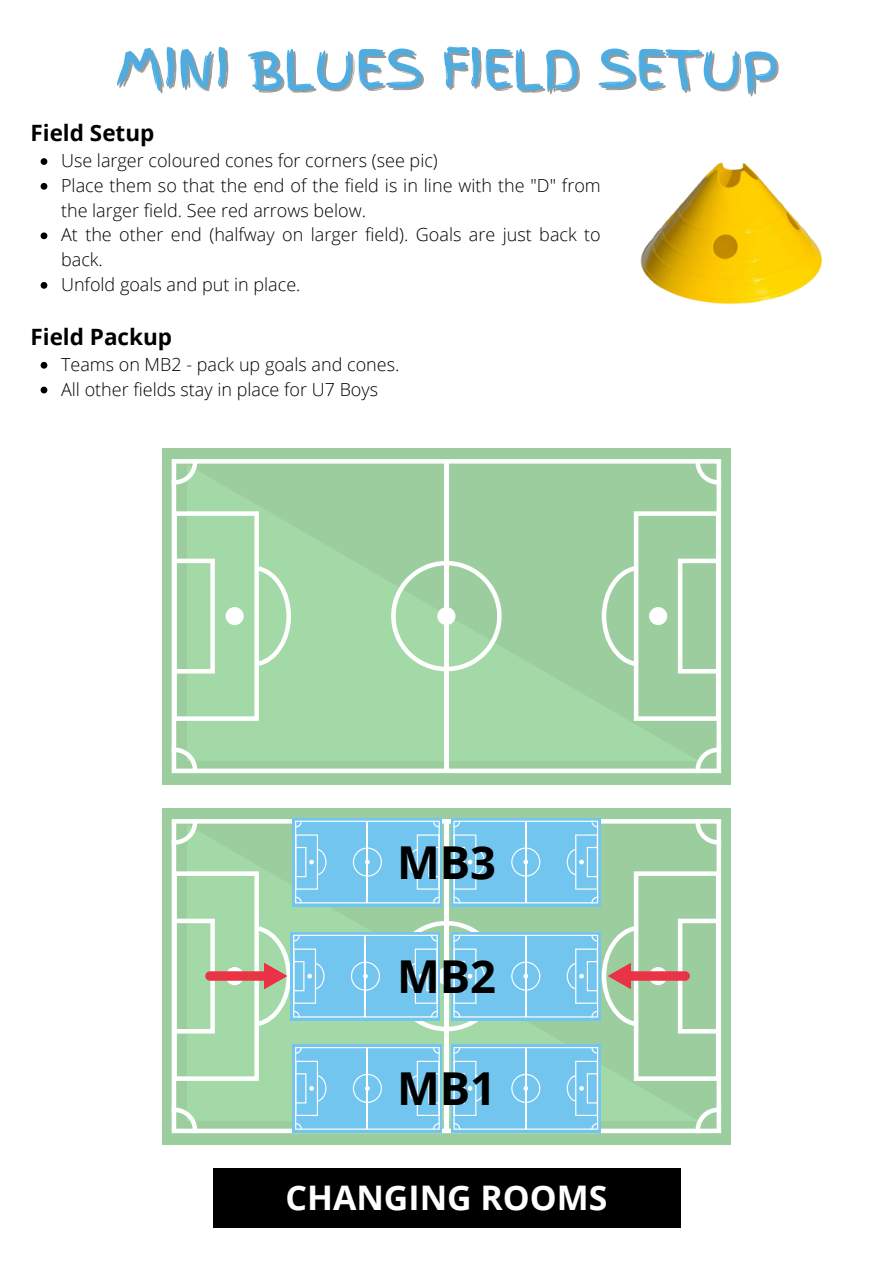
<style>
.page{position:relative;width:894px;height:1264px;background:#fff}
.page>*{position:absolute;margin:0;border:0;box-sizing:border-box;transform-origin:0 0}
.t1{font:52.5px "Finger Paint";color:#4face0}
.t2{font:700 45.3px "Open Sans";color:#000}
.t3{font:700 33.9px "Open Sans";color:#fff}
.t4{font:700 22.5px "Open Sans";color:#000}
.t5{font:300 18px/24.8px "Open Sans";color:#000}
</style>
<div class="page">
<div style="left:162px;top:807px;width:568px;height:337px;background:#9ccd9e"></div>
<div style="left:213px;top:1167px;width:467px;height:60px;background:#000"></div>
<div style="left:162px;top:448px;width:568px;height:336px;background:#9ccd9e"></div>
<svg style="left:172px;top:459px;width:549px;height:314px"></svg>
<hr style="left:444px;top:462px;width:4px;height:307px;background:#fff">
<svg style="left:391px;top:561px;width:110px;height:110px"></svg>
<div style="left:437px;top:607px;width:18px;height:18px;background:#fff;border-radius:50%"></div>
<div style="left:649px;top:607px;width:18px;height:18px;background:#fff;border-radius:50%"></div>
<div style="left:225px;top:607px;width:18px;height:18px;background:#fff;border-radius:50%"></div>
<svg style="left:695px;top:747px;width:26px;height:26px"></svg>
<svg style="left:172px;top:747px;width:25px;height:26px"></svg>
<svg style="left:695px;top:459px;width:26px;height:25px"></svg>
<svg style="left:172px;top:459px;width:25px;height:25px"></svg>
<div style="left:292px;top:817px;width:150px;height:89px;background:#72c5ef"></div>
<div style="left:451px;top:817px;width:149px;height:89px;background:#72c5ef"></div>
<svg style="left:172px;top:819px;width:549px;height:314px"></svg>
<img style="left:640px;top:162px;width:182px;height:143px">
<svg style="left:41px;top:158px;width:6px;height:7px"></svg>
<svg style="left:41px;top:183px;width:6px;height:7px"></svg>
<svg style="left:41px;top:232px;width:6px;height:7px"></svg>
<svg style="left:41px;top:282px;width:6px;height:7px"></svg>
<svg style="left:41px;top:362px;width:6px;height:6px"></svg>
<svg style="left:41px;top:386px;width:6px;height:7px"></svg>
<p class="t1" style="left:116px;top:30px;width:663px">MINI BLUES FIELD SETUP</p>
<h5 class="t4" style="left:30px;top:117px;width:125px">Field Setup</h5>
<p class="t5" style="left:61px;top:148px;width:378px">Use larger coloured cones for corners (see pic)</p>
<p class="t5" style="left:61px;top:172px;width:541px">Place them so that the end of the field is in line with the "D" from the larger field. See red arrows below.</p>
<p class="t5" style="left:61px;top:222px;width:541px">At the other end (halfway on larger field). Goals are just back to back.</p>
<p class="t5" style="left:61px;top:271px;width:241px">Unfold goals and put in place.</p>
<h1 class="t4" style="left:30px;top:321px;width:143px">Field Packup</h1>
<p class="t5" style="left:61px;top:351px;width:339px">Teams on MB2 - pack up goals and cones.</p>
<p class="t5" style="left:61px;top:376px;width:318px">All other fields stay in place for U7 Boys</p>
<p class="t2" style="left:397px;top:830px;width:101px">MB3</p>
<p class="t2" style="left:397px;top:944px;width:101px">MB2</p>
<p class="t2" style="left:397px;top:1056px;width:101px">MB1</p>
<h2 class="t3" style="left:285px;top:1174px;width:323px">CHANGING ROOMS</h2>
</div>
